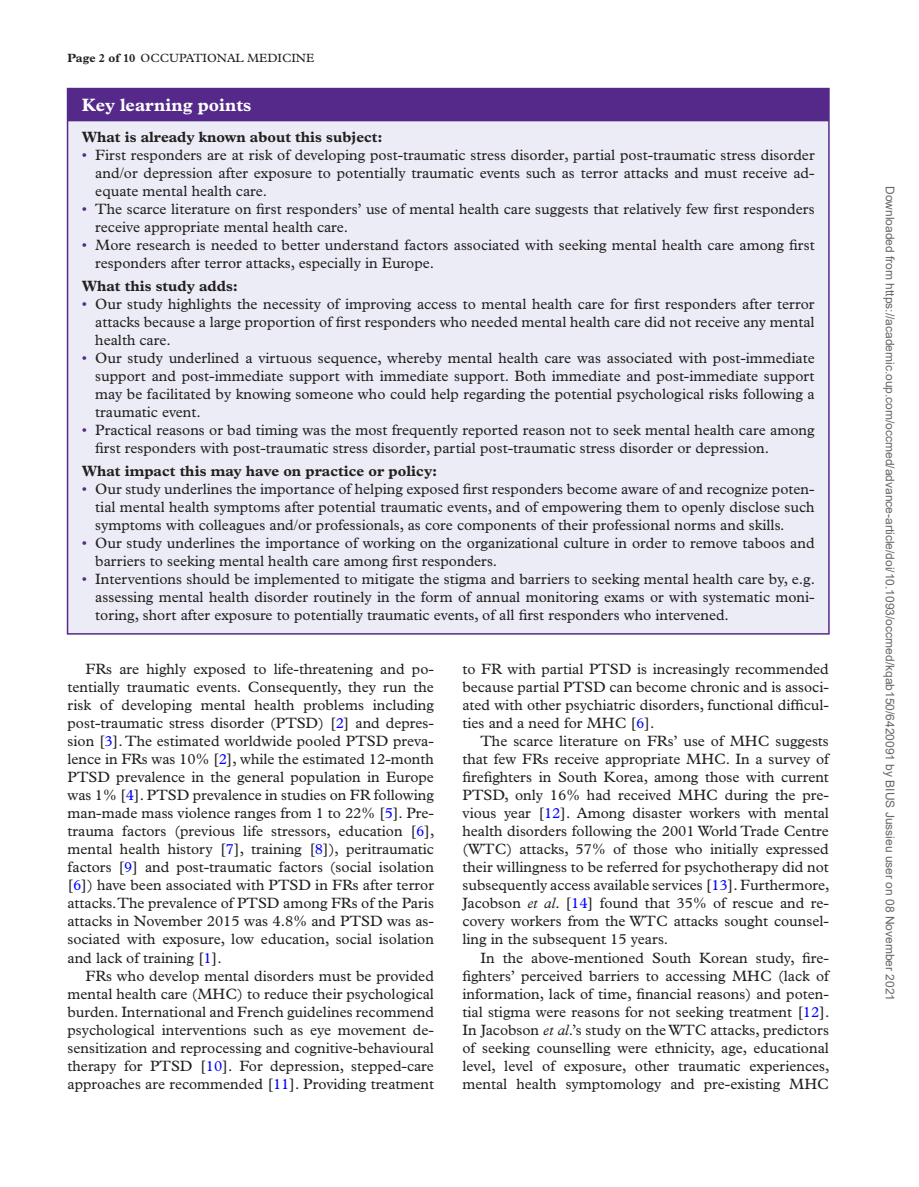
<style>
.page{position:relative;width:919px;height:1187px;background:#fff}
.page>*{position:absolute;margin:0;border:0;box-sizing:border-box;transform-origin:0 0}
.t1{font:700 18px "Plantin Std";color:#fff}
.t2{font:15px/18px "Plantin Std";color:#231f20;text-align:justify}
.t3{font:700 15px "Plantin Std";color:#231f20}
.t4{font:12px "Arial";color:#666}
.t5{font:12px "Plantin Std";color:#231f20}
.s1{font-weight:700}
.s2{color:#542989}
.s3{color:#00f}
.s4{font-style:italic}
</style>
<div class="page">
<div style="left:68px;top:89px;width:760px;height:545px;background:#ebecf5"></div>
<div style="left:68px;top:88px;width:760px;height:33px;background:#542989"></div>
<p class="t5" style="left:68px;top:51px;width:248px"><span class="s1">Page 2 of 10</span> OCCUPATIONAL MEDICINE</p>
<p class="t1" style="left:82px;top:94px;width:171px">Key learning points</p>
<p class="t3" style="left:82px;top:128px;width:302px">What is already known about this subject:</p>
<p class="t2" style="left:95px;top:146px;width:720px;text-indent:-14px"><span class="s2">•</span> First responders are at risk of developing post-traumatic stress disorder, partial post-traumatic stress disorder and/or depression after exposure to potentially traumatic events such as terror attacks and must receive ad&shy;equate mental health care.</p>
<p class="t2" style="left:95px;top:200px;width:720px;text-indent:-14px"><span class="s2">•</span> The scarce literature on first responders’ use of mental health care suggests that relatively few first responders receive appropriate mental health care.</p>
<p class="t2" style="left:95px;top:236px;width:720px;text-indent:-14px"><span class="s2">•</span> More research is needed to better understand factors associated with seeking mental health care among first responders after terror attacks, especially in Europe.</p>
<p class="t3" style="left:82px;top:277px;width:158px">What this study adds:</p>
<p class="t2" style="left:95px;top:295px;width:720px;text-indent:-14px"><span class="s2">•</span> Our study highlights the necessity of improving access to mental health care for first responders after terror attacks because a large proportion of first responders who needed mental health care did not receive any mental health care.</p>
<p class="t2" style="left:95px;top:349px;width:720px;text-indent:-14px"><span class="s2">•</span> Our study underlined a virtuous sequence, whereby mental health care was associated with post-immediate support and post-immediate support with immediate support. Both immediate and post-immediate support may be facilitated by knowing someone who could help regarding the potential psychological risks following a traumatic event.</p>
<p class="t2" style="left:95px;top:421px;width:720px;text-indent:-14px"><span class="s2">•</span> Practical reasons or bad timing was the most frequently reported reason not to seek mental health care among first responders with post-traumatic stress disorder, partial post-traumatic stress disorder or depression.</p>
<p class="t3" style="left:82px;top:461px;width:357px">What impact this may have on practice or policy:</p>
<p class="t2" style="left:95px;top:479px;width:720px;text-indent:-14px"><span class="s2">•</span> Our study underlines the importance of helping exposed first responders become aware of and recognize poten&shy;tial mental health symptoms after potential traumatic events, and of empowering them to openly disclose such symptoms with colleagues and/or professionals, as core components of their professional norms and skills.</p>
<p class="t2" style="left:95px;top:533px;width:720px;text-indent:-14px"><span class="s2">•</span> Our study underlines the importance of working on the organizational culture in order to remove taboos and barriers to seeking mental health care among first responders.</p>
<p class="t2" style="left:95px;top:569px;width:721px;text-indent:-14px"><span class="s2">•</span> Interventions should be implemented to mitigate the stigma and barriers to seeking mental health care by, e.g. assessing mental health disorder routinely in the form of annual monitoring exams or with systematic moni&shy;toring, short after exposure to potentially traumatic events, of all first responders who intervened.</p>
<p class="t2" style="left:68px;top:660px;width:368px;text-indent:18px">FRs are highly exposed to life-threatening and po&shy;tentially traumatic events. Consequently, they run the risk of developing mental health problems including post-traumatic stress disorder (PTSD) [<span class="s3">2</span>] and depres&shy;sion [<span class="s3">3</span>]. The estimated worldwide pooled PTSD preva&shy;lence in FRs was 10% [<span class="s3">2</span>], while the estimated 12-month PTSD prevalence in the general population in Europe was 1% [<span class="s3">4</span>]. PTSD prevalence in studies on FR following man-made mass violence ranges from 1 to 22% [<span class="s3">5</span>]. Pre&shy;trauma factors (previous life stressors, education [<span class="s3">6</span>], mental health history [<span class="s3">7</span>], training [<span class="s3">8</span>]), peritraumatic factors [<span class="s3">9</span>] and post-traumatic factors (social isolation [<span class="s3">6</span>]) have been associated with PTSD in FRs after terror attacks. The prevalence of PTSD among FRs of the Paris attacks in November 2015 was 4.8% and PTSD was as&shy;sociated with exposure, low education, social isolation and lack of training [<span class="s3">1</span>].</p>
<p class="t2" style="left:68px;top:966px;width:368px;text-indent:18px">FRs who develop mental disorders must be provided mental health care (MHC) to reduce their psychological burden. International and French guidelines recommend psychological interventions such as eye movement de&shy;sensitization and reprocessing and cognitive-behavioural therapy for PTSD [<span class="s3">10</span>]. For depression, stepped-care approaches are recommended [<span class="s3">11</span>]. Providing treatment</p>
<p class="t2" style="left:462px;top:660px;width:368px">to FR with partial PTSD is increasingly recommended because partial PTSD can become chronic and is associ&shy;ated with other psychiatric disorders, functional difficul&shy;ties and a need for MHC [<span class="s3">6</span>].</p>
<p class="t2" style="left:462px;top:732px;width:368px;text-indent:18px">The scarce literature on FRs’ use of MHC suggests that few FRs receive appropriate MHC. In a survey of firefighters in South Korea, among those with current PTSD, only 16% had received MHC during the pre&shy;vious year [<span class="s3">12</span>]. Among disaster workers with mental health disorders following the 2001 World Trade Centre (WTC) attacks, 57% of those who initially expressed their willingness to be referred for psychotherapy did not subsequently access available services [<span class="s3">13</span>]. Furthermore, Jacobson <span class="s4">et al</span>. [<span class="s3">14</span>] found that 35% of rescue and re&shy;covery workers from the WTC attacks sought counsel&shy;ling in the subsequent 15 years.</p>
<p class="t2" style="left:462px;top:948px;width:368px;text-indent:18px">In the above-mentioned South Korean study, fire&shy;fighters’ perceived barriers to accessing MHC (lack of information, lack of time, financial reasons) and poten&shy;tial stigma were reasons for not seeking treatment [<span class="s3">12</span>].<br>In Jacobson <span class="s4">et al</span>.’s study on the WTC attacks, predictors of seeking counselling were ethnicity, age, educational level, level of exposure, other traumatic experiences, mental health symptomology and pre-existing MHC</p>
<p class="t4" style="left:894px;top:186px;width:816px;rotate:90deg">Downloaded from https://academic.oup.com/occmed/advance-article/doi/10.1093/occmed/kqab150/6420091 by BIUS Jussieu user on 08 November 2021</p>
</div>
